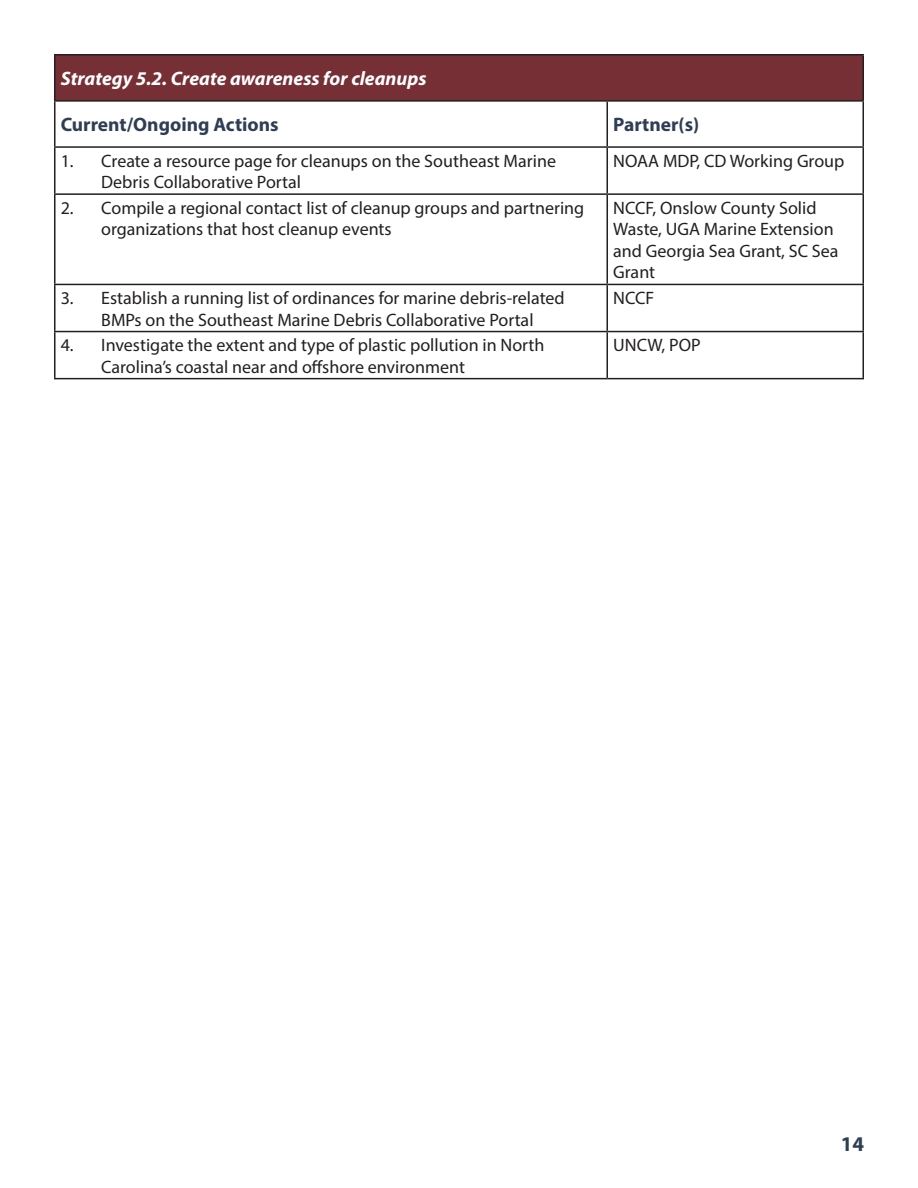
<style>
.page{position:relative;width:918px;height:1188px;background:#fff}
.page>*{position:absolute;margin:0;border:0;box-sizing:border-box;transform-origin:0 0}
.t1{font:700 21px "Myriad Pro";color:#2f3e54}
.t2{font:italic 700 19.5px "Myriad Pro";color:#fff}
.t3{font:700 19.5px "Myriad Pro";color:#2f3e54}
.t4{font:18px/21.6px "Myriad Pro";color:#231f20}
</style>
<div class="page">
<div style="left:55px;top:55px;width:808px;height:46px;background:#762f34"></div>
<hr style="left:54px;top:54px;width:553px;height:2px;background:#231f20">
<hr style="left:54px;top:55px;width:2px;height:45px;background:#231f20">
<hr style="left:607px;top:54px;width:257px;height:2px;background:#231f20">
<hr style="left:862px;top:55px;width:2px;height:45px;background:#231f20">
<hr style="left:54px;top:100px;width:553px;height:2px;background:#231f20">
<hr style="left:54px;top:102px;width:2px;height:44px;background:#231f20">
<hr style="left:607px;top:100px;width:257px;height:2px;background:#231f20">
<hr style="left:606px;top:102px;width:2px;height:44px;background:#231f20">
<hr style="left:862px;top:102px;width:2px;height:44px;background:#231f20">
<hr style="left:54px;top:146px;width:553px;height:2px;background:#231f20">
<hr style="left:54px;top:148px;width:2px;height:45px;background:#231f20">
<hr style="left:607px;top:146px;width:257px;height:2px;background:#231f20">
<hr style="left:606px;top:148px;width:2px;height:45px;background:#231f20">
<hr style="left:862px;top:148px;width:2px;height:45px;background:#231f20">
<hr style="left:54px;top:193px;width:553px;height:2px;background:#231f20">
<hr style="left:54px;top:195px;width:2px;height:89px;background:#231f20">
<hr style="left:607px;top:193px;width:257px;height:2px;background:#231f20">
<hr style="left:606px;top:195px;width:2px;height:89px;background:#231f20">
<hr style="left:862px;top:195px;width:2px;height:89px;background:#231f20">
<hr style="left:54px;top:284px;width:553px;height:1px;background:#231f20">
<hr style="left:54px;top:285px;width:2px;height:46px;background:#231f20">
<hr style="left:607px;top:284px;width:257px;height:1px;background:#231f20">
<hr style="left:606px;top:285px;width:2px;height:46px;background:#231f20">
<hr style="left:862px;top:285px;width:2px;height:46px;background:#231f20">
<hr style="left:54px;top:331px;width:553px;height:1px;background:#231f20">
<hr style="left:54px;top:332px;width:2px;height:46px;background:#231f20">
<hr style="left:607px;top:331px;width:257px;height:1px;background:#231f20">
<hr style="left:606px;top:332px;width:2px;height:46px;background:#231f20">
<hr style="left:862px;top:332px;width:2px;height:46px;background:#231f20">
<hr style="left:54px;top:378px;width:553px;height:1px;background:#231f20">
<hr style="left:607px;top:378px;width:257px;height:1px;background:#231f20">
<p class="t2" style="left:61px;top:66px;width:367px">Strategy 5.2. Create awareness for cleanups</p>
<p class="t3" style="left:61px;top:112px;width:219px">Current/Ongoing Actions</p>
<p class="t3" style="left:613px;top:112px;width:88px">Partner(s)</p>
<p class="t4" style="left:101px;top:149px;width:456px;text-indent:-40px">1. Create a resource page for cleanups on the Southeast Marine<br>Debris Collaborative Portal</p>
<p class="t4" style="left:613px;top:149px;width:233px">NOAA MDP, CD Working Group</p>
<p class="t4" style="left:101px;top:197px;width:485px;text-indent:-40px">2. Compile a regional contact list of cleanup groups and partnering organizations that host cleanup events</p>
<p class="t4" style="left:613px;top:197px;width:227px">NCCF, Onslow County Solid<br>Waste, UGA Marine Extension and Georgia Sea Grant, SC Sea<br>Grant</p>
<p class="t4" style="left:61px;top:287px;width:506px;text-align:center">3. Establish a running list of ordinances for marine debris-related<br>BMPs on the Southeast Marine Debris Collaborative Portal</p>
<p class="t4" style="left:613px;top:287px;width:43px">NCCF</p>
<p class="t4" style="left:101px;top:334px;width:445px;text-indent:-40px">4. Investigate the extent and type of plastic pollution in North<br>Carolina’s coastal near and offshore environment</p>
<p class="t4" style="left:613px;top:334px;width:89px">UNCW, POP</p>
<p class="t1" style="left:841px;top:1130px;width:25px">14</p>
</div>
